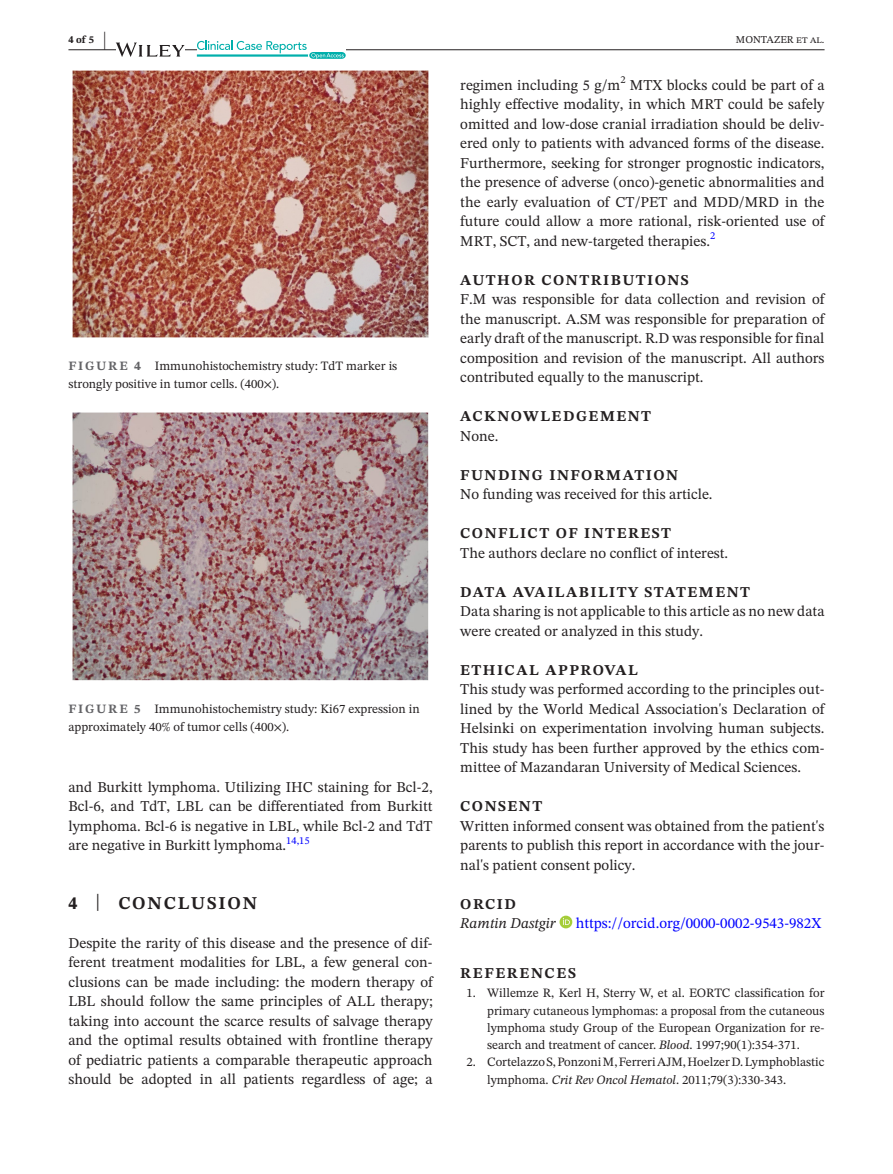
<style>
.page{position:relative;width:893px;height:1174px;background:#fff}
.page>*{position:absolute;margin:0;border:0;box-sizing:border-box;transform-origin:0 0}
.t1{font:700 18px "STIX Two Text";letter-spacing:.1em;color:#231f20}
.t2{font:15px/19.5px "STIX Two Text";color:#231f20;text-align:justify}
.t3{font:700 15px "STIX Two Text";letter-spacing:.1em;color:#231f20}
.t4{font:15px "STIX Two Text";color:#00f}
.t5{font:italic 15px "STIX Two Text";color:#231f20}
.t6{font:12.75px/17.2px "STIX Two Text";color:#231f20}
.t7{font:10.5px "STIX Two Text";color:#231f20}
.t8{font:10.5px "STIX Two Text";color:#00f}
.t9{font:700 10.5px "STIX Two Text";color:#231f20}
.s1{font-size:21px}
.s2{font-weight:700;color:#636366}
.s3{font-family:"STIX"}
.s4{font-weight:400;font-size:23.7px}
.s5{font-style:italic}
</style>
<div class="page">
<hr style="left:68px;top:49px;width:756px;height:1px;background:#231f20">
<svg style="left:116px;top:43px;width:69px;height:14px"></svg>
<svg style="left:197px;top:41px;width:149px;height:18px"></svg>
<div style="left:560px;top:915px;width:12px;height:13px;background:#a5cd39;border-radius:50%"></div>
<svg style="left:563px;top:918px;width:7px;height:7px"></svg>
<img style="left:72px;top:70px;width:357px;height:268px">
<img style="left:72px;top:413px;width:357px;height:267px">
<p class="t9" style="left:68px;top:32px;width:39px">4 of 5 <span class="s1">|</span></p>
<p class="t7" style="left:736px;top:32px;width:90px">MONTAZER et al.</p>
<p class="t6" style="left:68px;top:357px;width:330px;line-height:18px"><span class="s2">FIGURE 4</span> Immunohistochemistry study: TdT marker is strongly positive in tumor cells. (400<span class="s3">×</span>).</p>
<p class="t6" style="left:68px;top:699px;width:353px;line-height:18px"><span class="s2">FIGURE 5</span> Immunohistochemistry study: Ki67 expression in approximately 40% of tumor cells (400<span class="s3">×</span>).</p>
<p class="t2" style="left:68px;top:777px;width:366px">and Burkitt lymphoma. Utilizing IHC staining for Bcl-2, Bcl-6, and TdT, LBL can be differentiated from Burkitt lymphoma. Bcl-6 is negative in LBL, while Bcl-2 and TdT are negative in Burkitt lymphoma.</p>
<p class="t8" style="left:286px;top:832px;width:25px">14,15</p>
<p class="t1" style="left:68px;top:890px;width:190px">4 <span class="s4">|</span> CONCLUSION</p>
<p class="t2" style="left:68px;top:933px;width:366px">Despite the rarity of this disease and the presence of dif&shy;ferent treatment modalities for LBL, a few general con&shy;clusions can be made including: the modern therapy of LBL should follow the same principles of ALL therapy; taking into account the scarce results of salvage therapy and the optimal results obtained with frontline therapy of pediatric patients a comparable therapeutic approach should be adopted in all patients regardless of age; a</p>
<p class="t2" style="left:460px;top:75px;width:366px">regimen including 5 g/m<sup>2</sup> MTX blocks could be part of a highly effective modality, in which MRT could be safely omitted and low-dose cranial irradiation should be deliv&shy;ered only to patients with advanced forms of the disease.<br>Furthermore, seeking for stronger prognostic indicators, the presence of adverse (onco)-genetic abnormalities and the early evaluation of CT/PET and MDD/MRD in the future could allow a more rational, risk-oriented use of MRT, SCT, and new-targeted therapies.</p>
<p class="t8" style="left:710px;top:228px;width:7px">2</p>
<p class="t3" style="left:460px;top:269px;width:230px">AUTHOR CONTRIBUTIONS</p>
<p class="t2" style="left:460px;top:289px;width:366px">F.M was responsible for data collection and revision of the manuscript. A.SM was responsible for preparation of early draft of the manuscript. R.D was responsible for final composition and revision of the manuscript. All authors contributed equally to the manuscript.</p>
<p class="t3" style="left:460px;top:405px;width:192px">ACKNOWLEDGEMENT</p>
<p class="t2" style="left:460px;top:426px;width:40px">None.</p>
<p class="t3" style="left:460px;top:464px;width:219px">FUNDING INFORMATION</p>
<p class="t2" style="left:460px;top:484px;width:254px">No funding was received for this article.</p>
<p class="t3" style="left:460px;top:522px;width:212px">CONFLICT OF INTEREST</p>
<p class="t2" style="left:460px;top:543px;width:269px">The authors declare no conflict of interest.</p>
<p class="t3" style="left:460px;top:581px;width:291px">DATA AVAILABILITY STATEMENT</p>
<p class="t2" style="left:460px;top:601px;width:366px">Data sharing is not applicable to this article as no new data were created or analyzed in this study.</p>
<p class="t3" style="left:460px;top:659px;width:179px">ETHICAL APPROVAL</p>
<p class="t2" style="left:460px;top:679px;width:366px">This study was performed according to the principles out&shy;lined by the World Medical Association's Declaration of Helsinki on experimentation involving human subjects.<br>This study has been further approved by the ethics com&shy;mittee of Mazandaran University of Medical Sciences.</p>
<p class="t3" style="left:460px;top:795px;width:83px">CONSENT</p>
<p class="t2" style="left:460px;top:816px;width:366px">Written informed consent was obtained from the patient's parents to publish this report in accordance with the jour&shy;nal's patient consent policy.</p>
<p class="t3" style="left:460px;top:893px;width:57px">ORCID</p>
<p class="t5" style="left:460px;top:912px;width:97px">Ramtin Dastgir</p>
<p class="t4" style="left:576px;top:912px;width:247px">https://orcid.org/0000-0002-9543-982X</p>
<p class="t3" style="left:460px;top:962px;width:117px">REFERENCES</p>
<p class="t6" style="left:487px;top:984px;width:339px;text-align:justify;text-indent:-21px">1. Willemze R, Kerl H, Sterry W, et al. EORTC classification for primary cutaneous lymphomas: a proposal from the cutaneous lymphoma study Group of the European Organization for re&shy;search and treatment of cancer. <span class="s5">Blood</span>. 1997;90(1):354-371.</p>
<p class="t6" style="left:487px;top:1053px;width:339px;text-indent:-21px">2. Cortelazzo S, Ponzoni M, Ferreri AJM, Hoelzer D. Lymphoblastic lymphoma. <span class="s5">Crit Rev Oncol Hematol</span>. 2011;79(3):330-343.</p>
</div>
